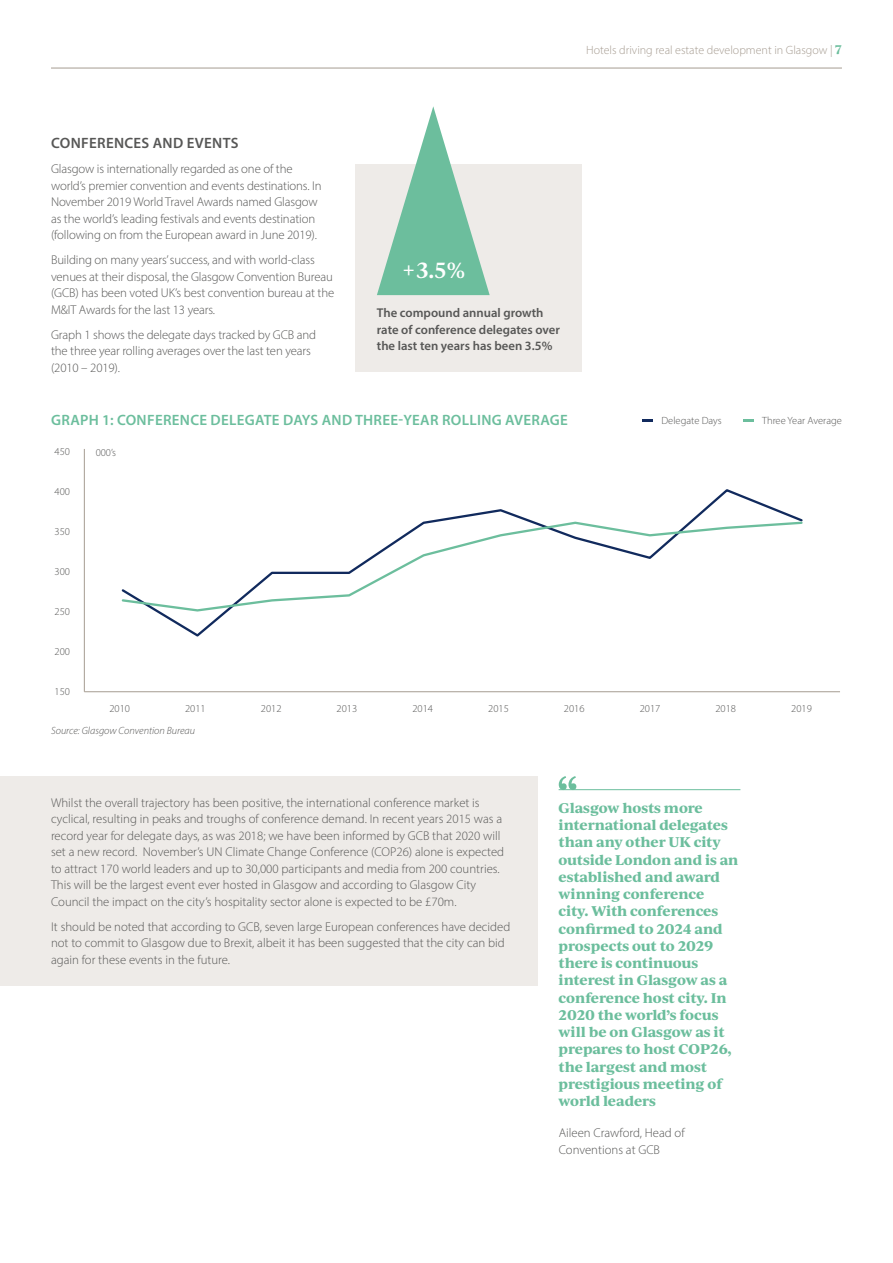
<style>
.page{position:relative;width:893px;height:1263px;background:#fff}
.page>*{position:absolute;margin:0;border:0;box-sizing:border-box;transform-origin:0 0}
.t1{font:600 21px "Ivy Journal";color:#fff}
.t2{font:600 15px "Myriad Pro";letter-spacing:.02em;color:#6cbe9d}
.t3{font:600 15px "Myriad Pro";letter-spacing:.02em;color:#575756}
.t4{font:700 13.5px/17.2px "Ivy Journal";letter-spacing:-.01em;color:#6cbe9d}
.t5{font:300 12.75px/16.5px "Myriad Pro";color:#575756}
.t6{font:600 12.75px/16.5px "Myriad Pro";color:#575756}
.t7{font:300 12px "Myriad Pro";color:#a69c91}
.t8{font:300 10.5px "Myriad Pro";color:#575756}
.t9{font:italic 300 10.5px "Myriad Pro";color:#575756}
.s1{font-family:"Ivy Journal";font-weight:700;color:#6cbe9d}
</style>
<div class="page">
<hr style="left:51px;top:68px;width:791px;height:1px;background:#a69c91">
<div style="left:356px;top:164px;width:226px;height:208px;background:#eeebe8"></div>
<div style="left:0;top:776px;width:537px;height:209px;background:#eeebe8"></div>
<hr style="left:84px;top:449px;width:1px;height:243px;background:#a69c91">
<hr style="left:84px;top:691px;width:756px;height:1px;background:#a69c91">
<svg style="left:158px;top:489px;width:645px;height:148px"></svg>
<svg style="left:121px;top:520px;width:682px;height:93px"></svg>
<svg style="left:743px;top:419px;width:11px;height:2px"></svg>
<svg style="left:642px;top:419px;width:11px;height:2px"></svg>
<svg style="left:377px;top:106px;width:113px;height:189px"></svg>
<hr style="left:559px;top:789px;width:181px;height:1px;background:#6cbe9d">
<svg style="left:559px;top:776px;width:17px;height:14px"></svg>
<p class="t7" style="left:586px;top:43px;width:257px">Hotels driving real estate development in Glasgow | <span class="s1">7</span></p>
<p class="t3" style="left:51px;top:133px;width:189px">CONFERENCES AND EVENTS</p>
<p class="t5" style="left:51px;top:160px;width:272px">Glasgow is internationally regarded as one of the world’s premier convention and events destinations. In November 2019 World Travel Awards named Glasgow as the world’s leading festivals and events destination (following on from the European award in June 2019).</p>
<p class="t5" style="left:51px;top:251px;width:285px">Building on many years’ success, and with world-class venues at their disposal, the Glasgow Convention Bureau (GCB) has been voted UK’s best convention bureau at the M&amp;IT Awards for the last 13 years.</p>
<p class="t5" style="left:51px;top:326px;width:267px">Graph 1 shows the delegate days tracked by GCB and the three year rolling averages over the last ten years (2010 – 2019).</p>
<h1 class="t1" style="left:401px;top:254px;width:65px">+3.5%</h1>
<p class="t6" style="left:377px;top:304px;width:185px">The compound annual growth rate of conference delegates over the last ten years has been 3.5%</p>
<p class="t2" style="left:51px;top:411px;width:518px">GRAPH 1: CONFERENCE DELEGATE DAYS AND THREE-YEAR ROLLING AVERAGE</p>
<p class="t8" style="left:55px;top:445px;width:17px">450</p>
<p class="t8" style="left:55px;top:485px;width:17px">400</p>
<p class="t8" style="left:55px;top:525px;width:17px">350</p>
<p class="t8" style="left:55px;top:565px;width:17px">300</p>
<p class="t8" style="left:55px;top:605px;width:17px">250</p>
<p class="t8" style="left:55px;top:645px;width:17px">200</p>
<p class="t8" style="left:55px;top:685px;width:17px">150</p>
<p class="t8" style="left:96px;top:446px;width:22px">000’s</p>
<p class="t8" style="left:661px;top:414px;width:62px">Delegate Days</p>
<p class="t8" style="left:762px;top:414px;width:81px">Three Year Average</p>
<p class="t8" style="left:109px;top:702px;width:22px">2010</p>
<p class="t8" style="left:185px;top:702px;width:22px">2011</p>
<p class="t8" style="left:261px;top:702px;width:22px">2012</p>
<p class="t8" style="left:337px;top:702px;width:22px">2013</p>
<p class="t8" style="left:412px;top:702px;width:22px">2014</p>
<p class="t8" style="left:488px;top:702px;width:22px">2015</p>
<p class="t8" style="left:564px;top:702px;width:22px">2016</p>
<p class="t8" style="left:640px;top:702px;width:22px">2017</p>
<p class="t8" style="left:715px;top:702px;width:22px">2018</p>
<p class="t8" style="left:791px;top:702px;width:22px">2019</p>
<p class="t9" style="left:51px;top:724px;width:146px">Source: Glasgow Convention Bureau</p>
<p class="t5" style="left:51px;top:794px;width:455px">Whilst the overall trajectory has been positive, the international conference market is cyclical, resulting in peaks and troughs of conference demand. In recent years 2015 was a record year for delegate days, as was 2018; we have been informed by GCB that 2020 will set a new record. November’s UN Climate Change Conference (COP26) alone is expected to attract 170 world leaders and up to 30,000 participants and media from 200 countries.<br>This will be the largest event ever hosted in Glasgow and according to Glasgow City Council the impact on the city’s hospitality sector alone is expected to be £70m.</p>
<p class="t5" style="left:51px;top:918px;width:461px">It should be noted that according to GCB, seven large European conferences have decided not to commit to Glasgow due to Brexit, albeit it has been suggested that the city can bid again for these events in the future.</p>
<p class="t4" style="left:559px;top:799px;width:181px">Glasgow hosts more international delegates than any other UK city outside London and is an established and award winning conference<br>city. With conferences confirmed to 2024 and prospects out to 2029 there is continuous interest in Glasgow as a conference host city. In<br>2020 the world’s focus will be on Glasgow as it prepares to host COP26, the largest and most prestigious meeting of world leaders</p>
<p class="t5" style="left:559px;top:1124px;width:127px">Aileen Crawford, Head of<br>Conventions at GCB</p>
</div>
